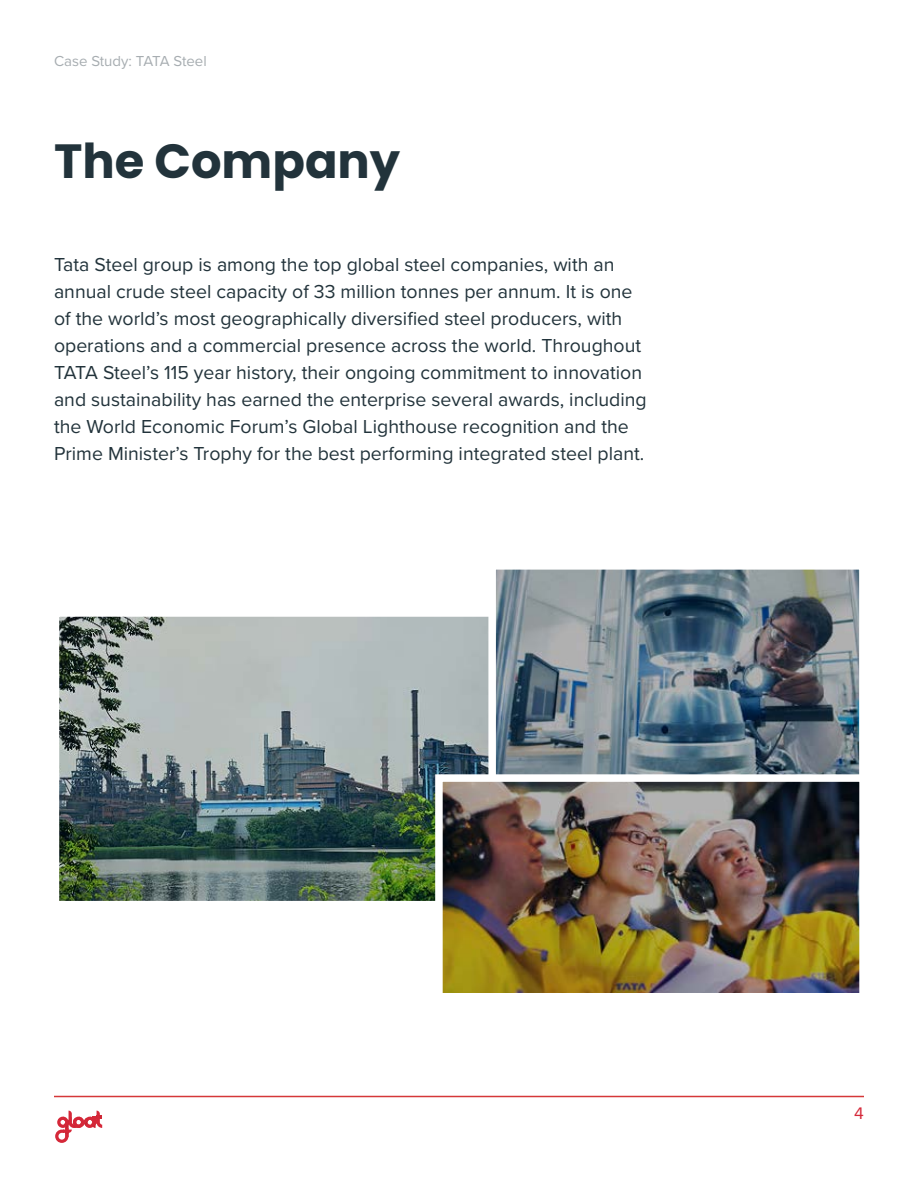
<style>
.page{position:relative;width:918px;height:1188px;background:#fff}
.page>*{position:absolute;margin:0;border:0;box-sizing:border-box;transform-origin:0 0}
.t1{font:700 48px "Poppins";color:#22333b}
.t2{font:19.5px/27px "Proxima Nova";color:#22333b}
.t3{font:17.4px "Proxima Nova";color:#d52839}
.t4{font:15px "Proxima Nova";color:#a7adb1}
</style>
<div class="page">
<hr style="left:54px;top:1096px;width:810px;height:1px;background:#d53839">
<svg style="left:55px;top:1111px;width:47px;height:32px"></svg>
<img style="left:61px;top:618px;width:427px;height:281px">
<div style="left:52px;top:609px;width:450px;height:299px;border:8px solid #fff"></div>
<img style="left:497px;top:571px;width:361px;height:203px">
<div style="left:488px;top:562px;width:379px;height:225px;border:8px solid #fff"></div>
<img style="left:444px;top:783px;width:414px;height:210px">
<div style="left:435px;top:774px;width:432px;height:285px;border:8px solid #fff"></div>
<p class="t4" style="left:54px;top:50px;width:154px">Case Study: TATA Steel</p>
<h1 class="t1" style="left:54px;top:134px;width:348px">The Company</h1>
<p class="t2" style="left:54px;top:250px;width:594px">Tata Steel group is among the top global steel companies, with an annual crude steel capacity of 33 million tonnes per annum isIt. one of the world s’ most geographically diversified steel producers, with operations and a commercial presence across the world. Throughout TATA Steel s’ 115 year history, their ongoing commitment to innovation and sustainability has earned the enterprise several awards, including the World Economic Forum s’ Global Lighthouse recognition and the Prime Minister s’ Trophy for the best performing integrated steel plant.</p>
<p class="t3" style="left:854px;top:1100px;width:11px">4</p>
</div>
